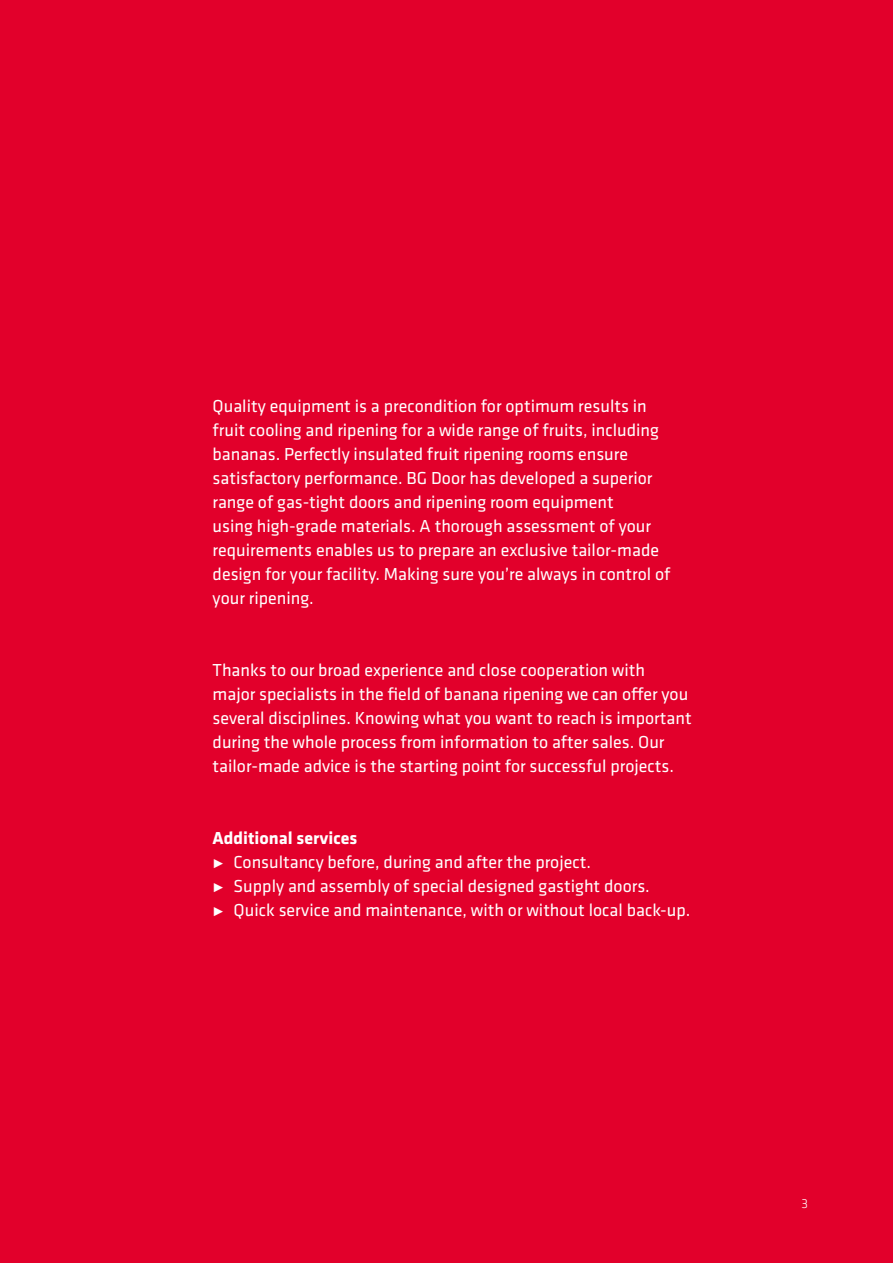
<style>
.page{position:relative;width:893px;height:1263px;background:#e2002b}
.page>*{position:absolute;margin:0;border:0;box-sizing:border-box;transform-origin:0 0}
.t1{font:18px/24px "Klavika";color:#fff}
.t2{font:700 18px "Klavika";color:#fff}
.t3{font:300 13.5px "Klavika";color:#fff}
</style>
<div class="page">
<p class="t1" style="left:213px;top:395px;width:459px">Quality equipment is a precondition for optimum results in fruit cooling and ripening for a wide range of fruits, including bananas. Perfectly insulated fruit ripening rooms ensure satisfactory performance. BG Door has developed a superior range of gas-tight doors and ripening room equipment<br>using high-grade materials. A thorough assessment of your requirements enables us to prepare an exclusive tailor-made design for your facility. Making sure you’re always in control of your ripening.</p>
<p class="t1" style="left:213px;top:659px;width:481px">Thanks to our broad experience and close cooperation with major specialists in the field of banana ripening we can offer you several disciplines. Knowing what you want to reach is important during the whole process from information to after sales. Our tailor-made advice is the starting point for successful projects.</p>
<p class="t2" style="left:213px;top:831px;width:146px">Additional services</p>
<p class="t1" style="left:213px;top:851px;width:479px">˭ Consultancy before, during and after the project.<br>˭ Supply and assembly of special designed gastight doors.<br>˭ Quick service and maintenance, with or without local back-up.</p>
<p class="t3" style="left:801px;top:1197px;width:8px">3</p>
</div>
